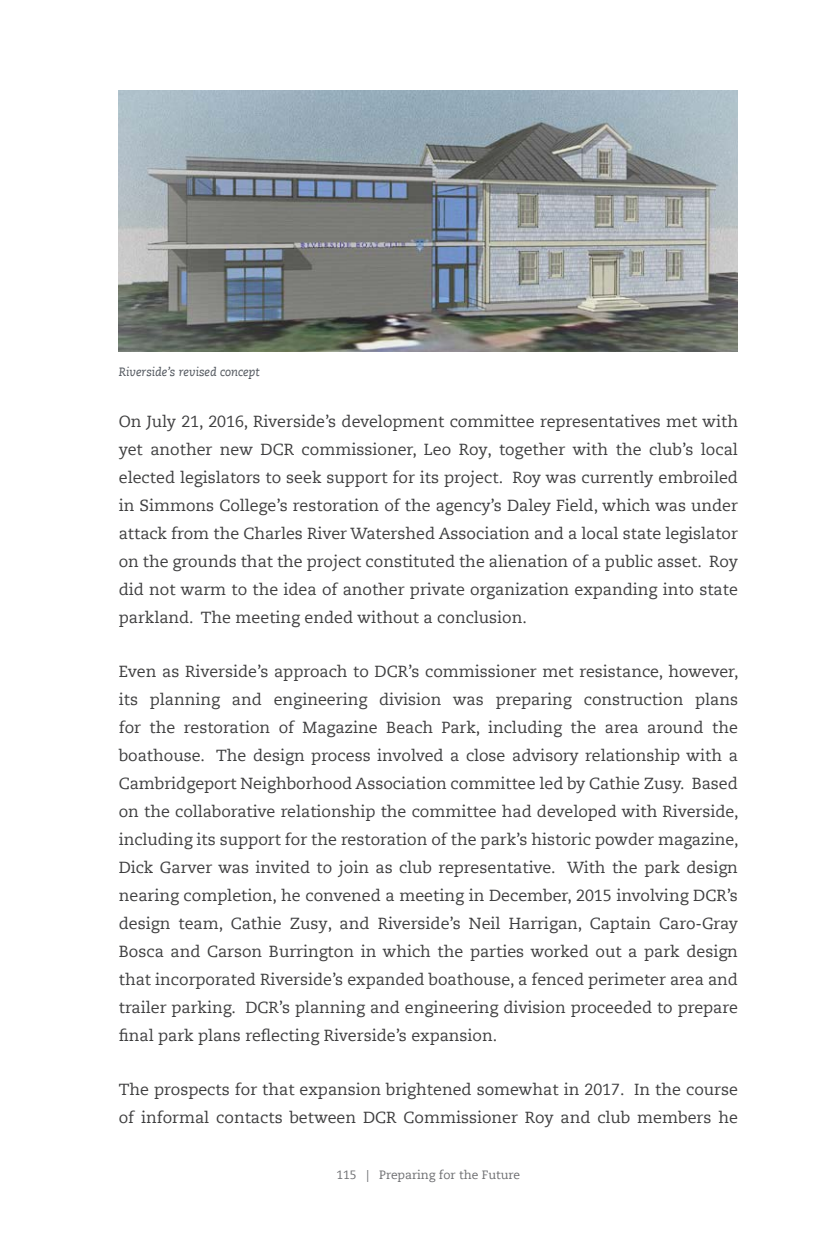
<style>
.page{position:relative;width:828px;height:1260px;background:#fff}
.page>*{position:absolute;margin:0;border:0;box-sizing:border-box;transform-origin:0 0}
.t1{font:16px/28px "Caecilia LT Pro 55 Roman";color:#3e3e3f;text-align:justify}
.t2{font:12px "Caecilia LT Pro 55 Roman";color:#6c6d70}
.t3{font:italic 12px "Caecilia LT Pro 56";color:#53585f}
</style>
<div class="page">
<img style="left:119px;top:90px;width:619px;height:261px">
<p class="t3" style="left:119px;top:367px;width:142px">Riverside’s revised concept</p>
<p class="t1" style="left:119px;top:408px;width:621px">On July 21, 2016, Riverside’s development committee representatives met with yet another new DCR commissioner, Leo Roy, together with the club’s local elected legislators to seek support for its project. Roy was currently embroiled in Simmons College’s restoration of the agency’s Daley Field, which was under attack from the Charles River Watershed Association and a local state legislator on the grounds that the project constituted the alienation of a public asset. Roy did not warm to the idea of another private organization expanding into state parkland. The meeting ended without a conclusion.</p>
<p class="t1" style="left:119px;top:658px;width:621px">Even as Riverside’s approach to DCR’s commissioner met resistance, however, its planning and engineering division was preparing construction plans for the restoration of Magazine Beach Park, including the area around the boathouse. The design process involved a close advisory relationship with a Cambridgeport Neighborhood Association committee led by Cathie Zusy. Based on the collaborative relationship the committee had developed with Riverside, including its support for the restoration of the park’s historic powder magazine, Dick Garver was invited to join as club representative. With the park design nearing completion, he convened a meeting in December, 2015 involving DCR’s design team, Cathie Zusy, and Riverside’s Neil Harrigan, Captain Caro-Gray Bosca and Carson Burrington in which the parties worked out a park design that incorporated Riverside’s expanded boathouse, a fenced perimeter area and trailer parking. DCR’s planning and engineering division proceeded to prepare final park plans reflecting Riverside’s expansion.</p>
<p class="t1" style="left:119px;top:1076px;width:621px">The prospects for that expansion brightened somewhat in 2017. In the course of informal contacts between DCR Commissioner Roy and club members he</p>
<p class="t2" style="left:337px;top:1170px;width:185px">115 | Preparing for the Future</p>
</div>
